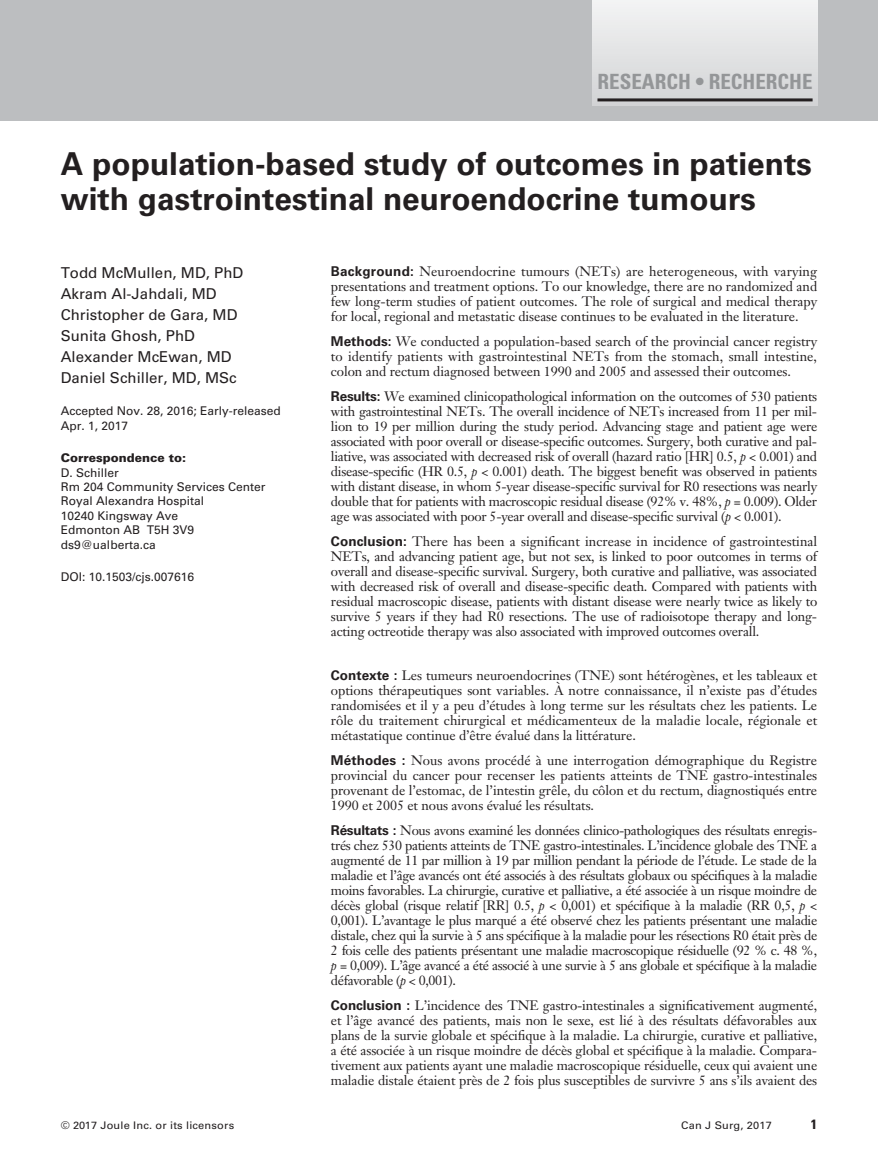
<style>
.page{position:relative;width:878px;height:1175px;background:#fff}
.page>*{position:absolute;margin:0;border:0;box-sizing:border-box;transform-origin:0 0}
.t1{font:700 31.5px/34.5px "Univers LT Std";color:#231f20}
.t2{font:700 condensed 21px "Univers LT Std";color:#949698}
.t3{font:15px/21px "Univers LT Std";color:#231f20}
.t4{font:13.5px/15px "Janson Text LT Std";letter-spacing:-.005em;color:#231f20;text-align:justify}
.t5{font:700 condensed 13.5px "Univers LT Std";color:#231f20;scale:1.05 1}
.t6{font:12px/14.4px "Univers LT Std";color:#231f20}
.t7{font:900 12px "Univers LT Std";color:#231f20}
.t8{font:10.5px "Univers LT Std";letter-spacing:.015em;color:#231f20;scale:1.05 1}
.s1{font-family:"Univers LT Std";font-weight:700}
.s2{font-style:italic}
</style>
<div class="page">
<div style="left:0;top:0;width:878px;height:120px;background:#bcbec0"></div>
<div style="left:593px;top:0;width:224px;height:106px;background:linear-gradient(to bottom,#f3f4f4,#d2d3d5)"></div>
<hr style="left:597px;top:98px;width:215px;height:3px;background:#231f20">
<h2 class="t2" style="left:597px;top:69px;width:216px">RESEARCH • RECHERCHE</h2>
<h1 class="t1" style="left:61px;top:147px;width:752px">A population-based study of outcomes in patients with gastrointestinal neuroendocrine tumours</h1>
<p class="t3" style="left:61px;top:262px;width:184px">Todd McMullen, MD, PhD<br>Akram Al-Jahdali, MD<br>Christopher de Gara, MD<br>Sunita Ghosh, PhD<br>Alexander McEwan, MD<br>Daniel Schiller, MD, MSc</p>
<p class="t6" style="left:61px;top:404px;width:222px">Accepted Nov. 28, 2016; Early-released<br>Apr. 1, 2017</p>
<p class="t7" style="left:61px;top:450px;width:127px">Correspondence to:</p>
<p class="t6" style="left:61px;top:465px;width:206px">D. Schiller<br>Rm 204 Community Services Center<br>Royal Alexandra Hospital<br>10240 Kingsway Ave<br>Edmonton AB T5H 3V9 ds9@ualberta.ca</p>
<p class="t6" style="left:61px;top:569px;width:135px">DOI: 10.1503/cjs.007616</p>
<p class="t4" style="left:331px;top:263px;width:488px"><span class="s1">Background:</span> Neuroendocrine tumours (NETs) are heterogeneous, with varying presentations and treatment options. To our knowledge, there are no randomized and few long-term studies of patient outcomes. The role of surgical and medical therapy for local, regional and metastatic disease continues to be evaluated in the literature.</p>
<p class="t4" style="left:331px;top:333px;width:487px"><span class="s1">Methods:</span> We conducted a population-based search of the provincial cancer registry to identify patients with gastrointestinal NETs from the stomach, small intestine, colon and rectum diagnosed between 1990 and 2005 and assessed their outcomes.</p>
<p class="t4" style="left:331px;top:389px;width:488px"><span class="s1">Results:</span> We examined clinicopathological information on the outcomes of 530 patients with gastrointestinal NETs. The overall incidence of NETs increased from 11 per mil&shy;lion to 19 per million during the study period. Advancing stage and patient age were associated with poor overall or disease-specific outcomes. Surgery, both curative and pal&shy;liative, was associated with decreased risk of overall (hazard ratio [HR] 0.5, <span class="s2">p</span> &lt; 0.001) and disease-specific (HR 0.5, <span class="s2">p</span> &lt; 0.001) death. The biggest benefit was observed in patients with distant disease, in whom 5-year disease-specific survival for R0 resections was nearly double that for patients with macroscopic residual disease (92% v. 48%, <span class="s2">p</span> = 0.009). Older age was associated with poor 5-year overall and disease-specific survival (<span class="s2">p</span> &lt; 0.001).</p>
<p class="t4" style="left:331px;top:534px;width:488px"><span class="s1">Conclusion:</span> There has been a significant increase in incidence of gastrointestinal NETs, and advancing patient age, but not sex, is linked to poor outcomes in terms of overall and disease-specific survival. Surgery, both curative and palliative, was associated with decreased risk of overall and disease-specific death. Compared with patients with residual macroscopic disease, patients with distant disease were nearly twice as likely to survive 5 years if they had R0 resections. The use of radioisotope therapy and long&shy;acting octreotide therapy was also associated with improved outcomes overall.</p>
<p class="t4" style="left:331px;top:667px;width:488px"><span class="s1">Contexte :</span> Les tumeurs neuroendocrines (TNE) sont hétérogènes, et les tableaux et options thérapeutiques sont variables. À notre connaissance, il n’existe pas d’études randomisées et il y a peu d’études à long terme sur les résultats chez les patients. Le rôle du traitement chirurgical et médicamenteux de la maladie locale, régionale et métastatique continue d’être évalué dans la littérature.</p>
<p class="t4" style="left:331px;top:752px;width:488px"><span class="s1">Méthodes :</span> Nous avons procédé à une interrogation démographique du Registre provincial du cancer pour recenser les patients atteints de TNE gastro-intestinales provenant de l’estomac, de l’intestin grêle, du côlon et du rectum, diagnostiqués entre 1990 et 2005 et nous avons évalué les résultats.</p>
<p class="t4" style="left:331px;top:822px;width:488px"><span class="s1">Résultats :</span> Nous avons examiné les données clinico-pathologiques des résultats enregis&shy;trés chez 530 patients atteints de TNE gastro-intestinales. L’incidence globale des TNE a augmenté de 11 par million à 19 par million pendant la période de l’étude. Le stade de la maladie et l’âge avancés ont été associés à des résultats globaux ou spécifiques à la maladie moins favorables. La chirurgie, curative et palliative, a été associée à un risque moindre de décès global (risque relatif [RR] 0.5, <span class="s2">p</span> &lt; 0,001) et spécifique à la maladie (RR 0,5, <span class="s2">p</span> &lt; 0,001). L’avantage le plus marqué a été observé chez les patients présentant une maladie distale, chez qui la survie à 5 ans spécifique à la maladie pour les résections R0 était près de 2 fois celle des patients présentant une maladie macroscopique résiduelle (92 % c. 48 %, <span class="s2">p</span> = 0,009). L’âge avancé a été associé à une survie à 5 ans globale et spécifique à la maladie défavorable (<span class="s2">p</span> &lt; 0,001).</p>
<p class="t4" style="left:331px;top:998px;width:488px"><span class="s1">Conclusion :</span> L’incidence des TNE gastro-intestinales a significativement augmenté, et l’âge avancé des patients, mais non le sexe, est lié à des résultats défavorables aux plans de la survie globale et spécifique à la maladie. La chirurgie, curative et palliative, a été associée à un risque moindre de décès global et spécifique à la maladie. Compara&shy;tivement aux patients ayant une maladie macroscopique résiduelle, ceux qui avaient une maladie distale étaient près de 2 fois plus susceptibles de survivre 5 ans s’ils avaient des</p>
<p class="t8" style="left:61px;top:1119px;width:167px">© 2017 Joule Inc. or its licensors</p>
<p class="t8" style="left:681px;top:1119px;width:88px">Can J Surg, 2017</p>
<p class="t5" style="left:810px;top:1116px;width:7px">1</p>
</div>
